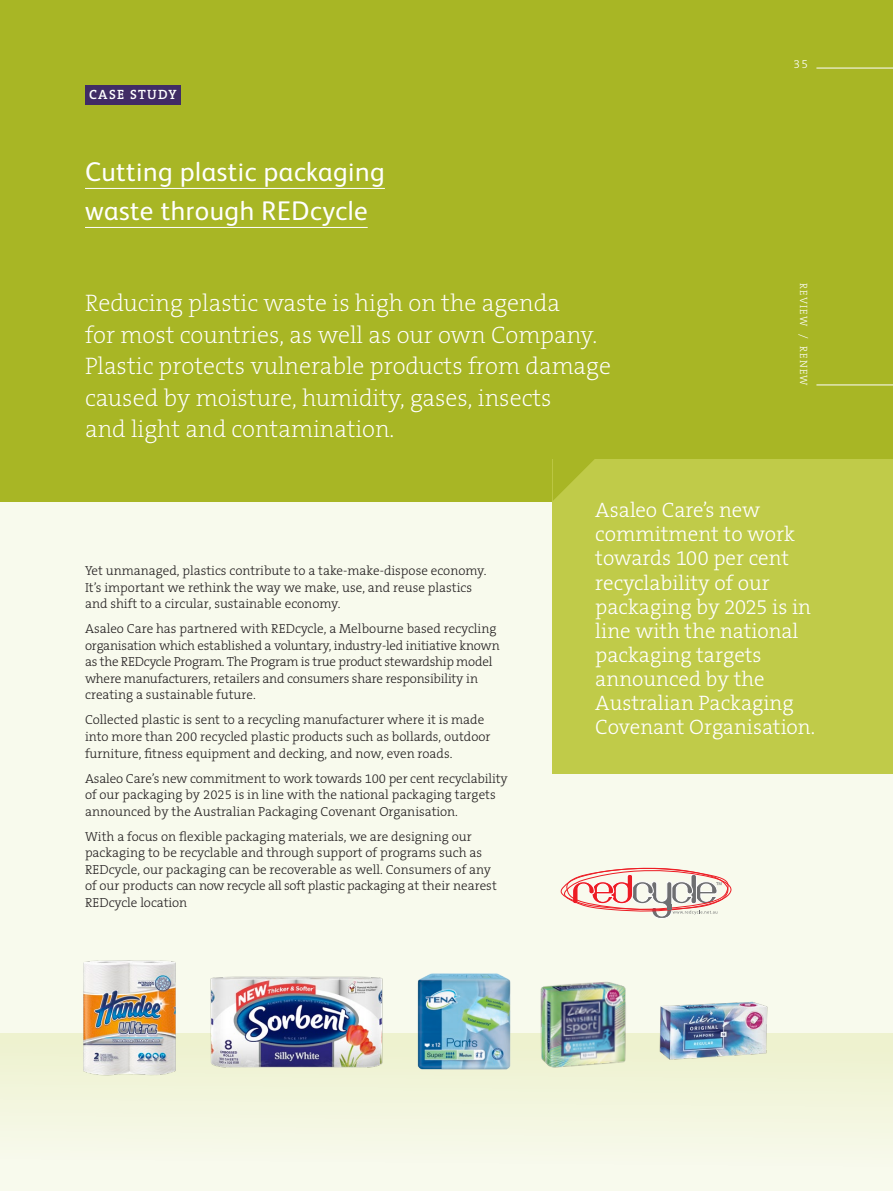
<style>
.page{position:relative;width:893px;height:1191px;background:#f8faed}
.page>*{position:absolute;margin:0;border:0;box-sizing:border-box;transform-origin:0 0}
.t1{font:27px/39px "FS Albert";letter-spacing:.02em;color:#fff}
.t2{font:200 24px/31.5px "The Serif B2";color:#fff}
.t3{font:300 21px/24px "The Serif B3";color:#fff}
.t4{font:600 13.5px "The Serif B6";letter-spacing:.1em;color:#fff}
.t5{font:300 13.2px/16.5px "The Serif B3";color:#231f20}
.t6{font:300 12px "The Serif B3";color:#fff}
.t7{font:300 10.5px "The Serif B3";letter-spacing:.1em;color:#fff}
</style>
<div class="page">
<div style="left:0;top:0;width:893px;height:502px;background:#a8b625"></div>
<div style="left:85px;top:85px;width:96px;height:19px;background:#402c65"></div>
<hr style="left:85px;top:188px;width:300px;height:1px;background:#fff">
<hr style="left:85px;top:227px;width:283px;height:1px;background:#fff">
<div style="left:553px;top:459px;width:340px;height:315px;background:#c0cb49"></div>
<svg style="left:553px;top:459px;width:42px;height:42px"></svg>
<div style="left:0;top:1033px;width:893px;height:158px;background:linear-gradient(to bottom,#edf1cd,#f9fbf1)"></div>
<img style="left:208px;top:976px;width:176px;height:94px">
<img style="left:651px;top:1001px;width:123px;height:65px">
<img style="left:77px;top:960px;width:105px;height:118px">
<img style="left:539px;top:982px;width:90px;height:88px">
<svg style="left:560px;top:867px;width:172px;height:52px"></svg>
<img style="left:414px;top:973px;width:100px;height:105px">
<hr style="left:816px;top:385px;width:77px;height:1px;background:#fff">
<hr style="left:816px;top:68px;width:77px;height:1px;background:#fff">
<p class="t4" style="left:89px;top:87px;width:89px">CASE STUDY</p>
<h1 class="t1" style="left:85px;top:152px;width:301px">Cutting plastic packaging waste through REDcycle</h1>
<h2 class="t2" style="left:85px;top:288px;width:528px">Reducing plastic waste is high on the agenda<br>for most countries, as well as our own Company.<br>Plastic protects vulnerable products from damage caused by moisture, humidity, gases, insects<br>and light and contamination.</h2>
<p class="t6" style="left:793px;top:58px;width:16px">35</p>
<p class="t7" style="left:809px;top:283px;width:104px;rotate:90deg">REVIEW / RENEW</p>
<p class="t5" style="left:85px;top:563px;width:403px">Yet unmanaged, plastics contribute to a take-make-dispose economy.<br>It’s important we rethink the way we make, use, and reuse plastics and shift to a circular, sustainable economy.</p>
<p class="t5" style="left:85px;top:621px;width:416px">Asaleo Care has partnered with REDcycle, a Melbourne based recycling organisation which established a voluntary, industry-led initiative known as the REDcycle Program. The Program is true product stewardship model where manufacturers, retailers and consumers share responsibility in creating a sustainable future.</p>
<p class="t5" style="left:85px;top:712px;width:407px">Collected plastic is sent to a recycling manufacturer where it is made into more than 200 recycled plastic products such as bollards, outdoor furniture, fitness equipment and decking, and now, even roads.</p>
<p class="t5" style="left:85px;top:770px;width:424px">Asaleo Care’s new commitment to work towards 100 per cent recyclability of our packaging by 2025 is in line with the national packaging targets announced by the Australian Packaging Covenant Organisation.</p>
<p class="t5" style="left:85px;top:828px;width:413px">With a focus on flexible packaging materials, we are designing our packaging to be recyclable and through support of programs such as REDcycle, our packaging can be recoverable as well. Consumers of any of our products can now recycle all soft plastic packaging at their nearest REDcycle location</p>
<h3 class="t3" style="left:595px;top:499px;width:221px">Asaleo Care’s new commitment to work towards 100 per cent recyclability of our packaging by 2025 is in line with the national packaging targets announced by the<br>Australian Packaging<br>Covenant Organisation.</h3>
</div>
